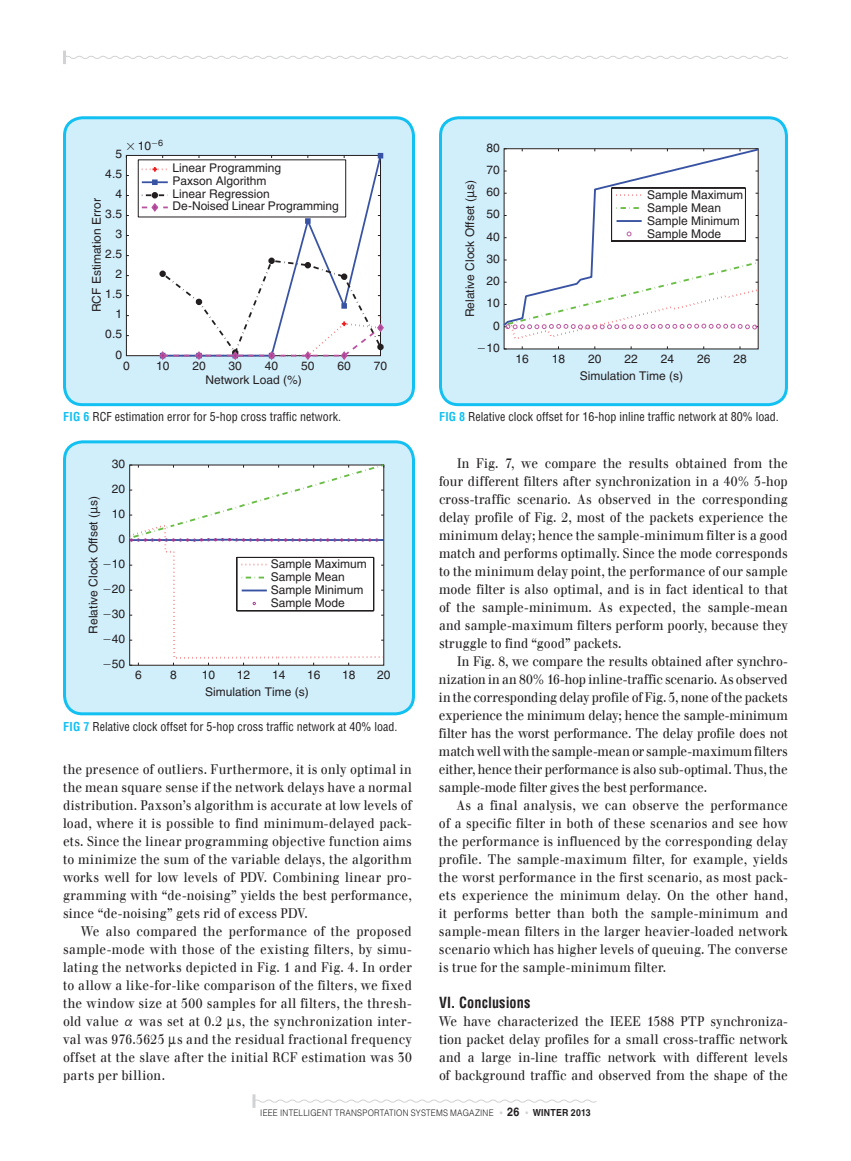
<style>
.page{position:relative;width:851px;height:1161px;background:#fff}
.page>*{position:absolute;margin:0;border:0;box-sizing:border-box;transform-origin:0 0}
.t1{font:700 condensed 15px "Helvetica LT Std";letter-spacing:.005em;color:#231f20;scale:.95 1}
.t2{font:13.5px/18px "Walbaum Com";letter-spacing:.01em;color:#231f20;text-align:justify;scale:.9 1}
.t3{font:12px/12.8px "Helvetica LT Std";color:#231f20}
.t4{font:condensed 12px "Helvetica LT Std";color:#231f20}
.t5{font:300 9px "Helvetica LT Std";letter-spacing:.03em;color:#231f20;scale:.9 1}
.s1{font-family:"MM Binary"}
.s2{font-weight:700;color:#12c0f2}
.s3{font-family:"MM Greek"}
.s4{font-family:"MM Times Roman"}
.s5{font-family:"MM Greek";font-style:italic;font-size:12.15px}
.s6{font-weight:400;color:#d1d2d4}
.s7{font-weight:700;font-size:12px}
.s8{font-weight:700;font-size:9.75px}
</style>
<div class="page">
<svg style="left:63px;top:51px;width:725px;height:13px"></svg>
<svg style="left:255px;top:1099px;width:342px;height:5px"></svg>
<hr style="left:252px;top:1094px;width:3px;height:14px;background:#d1d2d4">
<div style="left:64px;top:120px;width:349px;height:285px;background:#d1eefb"></div>
<div style="left:126px;top:155px;width:254px;height:201px;background:#fff"></div>
<svg style="left:161px;top:140px;width:221px;height:115px"></svg>
<svg style="left:305px;top:218px;width:5px;height:6px"></svg>
<svg style="left:378px;top:153px;width:5px;height:5px"></svg>
<svg style="left:158px;top:255px;width:227px;height:106px"></svg>
<div style="left:138px;top:160px;width:208px;height:57px;background:#fff"></div>
<svg style="left:142px;top:167px;width:25px;height:5px"></svg>
<hr style="left:142px;top:181px;width:26px;height:2px;background:#3853a3">
<svg style="left:152px;top:179px;width:6px;height:6px"></svg>
<svg style="left:142px;top:192px;width:26px;height:20px"></svg>
<div style="left:63px;top:116px;width:352px;height:290px;border:3px solid #12c0f2;border-radius:18px"></div>
<div style="left:64px;top:444px;width:349px;height:270px;background:#d1eefb"></div>
<svg style="left:127px;top:463px;width:259px;height:203px"></svg>
<div style="left:63px;top:440px;width:352px;height:275px;border:3px solid #12c0f2;border-radius:18px"></div>
<div style="left:440px;top:118px;width:346px;height:287px;background:#d1eefb"></div>
<svg style="left:501px;top:147px;width:259px;height:113px"></svg>
<svg style="left:501px;top:260px;width:259px;height:90px"></svg>
<div style="left:611px;top:188px;width:134px;height:53px;background:#fff"></div>
<div style="left:611px;top:188px;width:134px;height:53px;border:1px solid #fff"></div>
<hr style="left:611px;top:188px;width:134px;height:1px;background:#231f20">
<hr style="left:611px;top:241px;width:134px;height:1px;background:#231f20">
<hr style="left:745px;top:188px;width:1px;height:53px;background:#231f20">
<hr style="left:611px;top:188px;width:1px;height:53px;background:#231f20">
<svg style="left:616px;top:194px;width:25px;height:2px"></svg>
<svg style="left:616px;top:207px;width:23px;height:2px"></svg>
<hr style="left:616px;top:220px;width:25px;height:2px;background:#3853a3">
<svg style="left:627px;top:232px;width:4px;height:4px"></svg>
<div style="left:439px;top:116px;width:348px;height:290px;border:3px solid #12c0f2;border-radius:18px"></div>
<p class="t3" style="left:127px;top:140px;width:38px"><span class="s1">#</span> 10<sup>-</sup><sup>6</sup></p>
<p class="t3" style="left:115px;top:148px;width:8px">5</p>
<p class="t3" style="left:105px;top:168px;width:18px">4.5</p>
<p class="t3" style="left:115px;top:188px;width:8px">4</p>
<p class="t3" style="left:90px;top:312px;width:116px;rotate:-90deg">RCF Estimation Error</p>
<p class="t3" style="left:105px;top:208px;width:18px">3.5</p>
<p class="t3" style="left:115px;top:228px;width:8px">3</p>
<p class="t3" style="left:105px;top:248px;width:18px">2.5</p>
<p class="t3" style="left:115px;top:268px;width:8px">2</p>
<p class="t3" style="left:105px;top:288px;width:18px">1.5</p>
<p class="t3" style="left:115px;top:308px;width:8px">1</p>
<p class="t3" style="left:105px;top:328px;width:18px">0.5</p>
<p class="t3" style="left:115px;top:348px;width:8px">0</p>
<p class="t3" style="left:172px;top:161px;width:168px">Linear Programming<br>Paxson Algorithm<br>Linear Regression<br>De-Noised Linear Programming</p>
<p class="t3" style="left:123px;top:359px;width:8px">0</p>
<p class="t3" style="left:156px;top:359px;width:15px">10</p>
<p class="t3" style="left:192px;top:359px;width:15px">20</p>
<p class="t3" style="left:229px;top:359px;width:15px">30</p>
<p class="t3" style="left:265px;top:359px;width:15px">40</p>
<p class="t3" style="left:301px;top:359px;width:15px">50</p>
<p class="t3" style="left:337px;top:359px;width:15px">60</p>
<p class="t3" style="left:374px;top:359px;width:15px">70</p>
<p class="t3" style="left:206px;top:373px;width:98px">Network Load (%)</p>
<p class="t4" style="left:63px;top:409px;width:279px"><span class="s2">Fi g 6</span> RCF estimation error for 5-hop cross traffic network.</p>
<p class="t3" style="left:112px;top:457px;width:15px">30</p>
<p class="t3" style="left:112px;top:482px;width:15px">20</p>
<p class="t3" style="left:87px;top:634px;width:139px;rotate:-90deg">Relative Clock Offset (<span class="s3">n</span>s)</p>
<p class="t3" style="left:112px;top:507px;width:15px">10</p>
<p class="t3" style="left:119px;top:532px;width:8px">0</p>
<p class="t3" style="left:103px;top:557px;width:24px"><span class="s4">-</span>10</p>
<p class="t3" style="left:103px;top:582px;width:24px"><span class="s4">-</span>20</p>
<p class="t3" style="left:103px;top:607px;width:24px"><span class="s4">-</span>30</p>
<p class="t3" style="left:103px;top:632px;width:24px"><span class="s4">-</span>40</p>
<p class="t3" style="left:103px;top:657px;width:24px"><span class="s4">-</span>50</p>
<p class="t3" style="left:271px;top:557px;width:98px">Sample Maximum<br>Sample Mean<br>Sample Minimum<br>Sample Mode</p>
<p class="t3" style="left:135px;top:669px;width:8px">6</p>
<p class="t3" style="left:170px;top:669px;width:8px">8</p>
<p class="t3" style="left:202px;top:669px;width:15px">10</p>
<p class="t3" style="left:237px;top:669px;width:15px">12</p>
<p class="t3" style="left:272px;top:669px;width:15px">14</p>
<p class="t3" style="left:307px;top:669px;width:15px">16</p>
<p class="t3" style="left:342px;top:669px;width:15px">18</p>
<p class="t3" style="left:377px;top:669px;width:15px">20</p>
<p class="t3" style="left:205px;top:685px;width:105px">Simulation Time (s)</p>
<p class="t4" style="left:63px;top:719px;width:336px"><span class="s2">Fi g 7</span> Relative clock offset for 5-hop cross traffic network at 40% load.</p>
<p class="t2" style="left:63px;top:760px;width:389px">the presence of outliers. Furthermore, it is only optimal in the mean square sense if the network delays have a normal distribution. Paxson’s algorithm is accurate at low levels of load, where it is possible to find minimum-delayed pack&shy;ets. Since the linear programming objective function aims to minimize the sum of the variable delays, the algorithm works well for low levels of PDV. Combining linear pro&shy;gramming with “de-noising” yields the best performance, since “de-noising” gets rid of excess PDV.</p>
<p class="t2" style="left:63px;top:922px;width:389px;text-indent:18px">We also compared the performance of the proposed sample-mode with those of the existing filters, by simu&shy;lating the networks depicted in Fig. 1 and Fig. 4. In order to allow a like-for-like comparison of the filters, we fixed the window size at 500 samples for all filters, the thresh&shy;old value <span class="s5">a</span> was set at 0.2 <span class="s3">n</span>s, the synchronization inter&shy;val was 976.5625 <span class="s3">n</span>s and the residual fractional frequency offset at the slave after the initial RCF estimation was 30 parts per billion.</p>
<p class="t3" style="left:486px;top:141px;width:15px">80</p>
<p class="t3" style="left:486px;top:163px;width:15px">70</p>
<p class="t3" style="left:463px;top:317px;width:139px;rotate:-90deg">Relative Clock Offset (<span class="s3">n</span>s)</p>
<p class="t3" style="left:647px;top:188px;width:98px">Sample Maximum<br>Sample Mean<br>Sample Minimum<br>Sample Mode</p>
<p class="t3" style="left:486px;top:185px;width:15px">60</p>
<p class="t3" style="left:486px;top:208px;width:15px">50</p>
<p class="t3" style="left:486px;top:230px;width:15px">40</p>
<p class="t3" style="left:486px;top:252px;width:15px">30</p>
<p class="t3" style="left:486px;top:274px;width:15px">20</p>
<p class="t3" style="left:486px;top:297px;width:15px">10</p>
<p class="t3" style="left:493px;top:319px;width:8px">0</p>
<p class="t3" style="left:477px;top:341px;width:24px"><span class="s4">-</span>10</p>
<p class="t3" style="left:515px;top:352px;width:15px">16</p>
<p class="t3" style="left:552px;top:352px;width:15px">18</p>
<p class="t3" style="left:588px;top:352px;width:15px">20</p>
<p class="t3" style="left:624px;top:352px;width:15px">22</p>
<p class="t3" style="left:660px;top:352px;width:15px">24</p>
<p class="t3" style="left:697px;top:352px;width:15px">26</p>
<p class="t3" style="left:733px;top:352px;width:15px">28</p>
<p class="t3" style="left:579px;top:370px;width:105px">Simulation Time (s)</p>
<p class="t4" style="left:439px;top:409px;width:341px"><span class="s2">Fi g 8</span> Relative clock offset for 16-hop inline traffic network at 80% load.</p>
<p class="t2" style="left:439px;top:454px;width:389px;text-indent:18px">In Fig. 7, we compare the results obtained from the four different filters after synchronization in a 40% 5-hop cross-traffic scenario. As observed in the corresponding delay profile of Fig. 2, most of the packets experience the minimum delay; hence the sample-minimum filter is a good match and performs optimally. Since the mode corresponds to the minimum delay point, the performance of our sample mode filter is also optimal, and is in fact identical to that of the sample-minimum. As expected, the sample-mean and sample-maximum filters perform poorly, because they struggle to find “good” packets.</p>
<p class="t2" style="left:439px;top:652px;width:389px;text-indent:18px">In Fig. 8, we compare the results obtained after synchro&shy;nization in an 80% 16-hop inline-traffic scenario. As observed in the corresponding delay profile of Fig. 5, none of the packets experience the minimum delay; hence the sample-minimum filter has the worst performance. The delay profile does not match well with the sample-mean or sample-maximum filters either, hence their performance is also sub-optimal. Thus, the sample-mode filter gives the best performance.</p>
<p class="t2" style="left:439px;top:796px;width:389px;text-indent:18px">As a final analysis, we can observe the performance of a specific filter in both of these scenarios and see how the performance is influenced by the corresponding delay profile. The sample-maximum filter, for example, yields the worst performance in the first scenario, as most pack&shy;ets experience the minimum delay. On the other hand, it performs better than both the sample-minimum and sample-mean filters in the larger heavier-loaded network scenario which has higher levels of queuing. The converse is true for the sample-minimum filter.</p>
<p class="t1" style="left:439px;top:993px;width:98px">VI. Conclusions</p>
<p class="t2" style="left:439px;top:1012px;width:389px">We have characterized the IEEE 1588 PTP synchroniza&shy;tion packet delay profiles for a small cross-traffic network and a large in-line traffic network with different levels of background traffic and observed from the shape of the</p>
<p class="t5" style="left:260px;top:1107px;width:368px">IEEE INTELLI GENT TRANSPORTATI ON SYSTEMS MAGAZI NE <span class="s6">•</span> <span class="s7">26</span> <span class="s6">•</span> <span class="s8">WINTER 2013</span></p>
</div>
